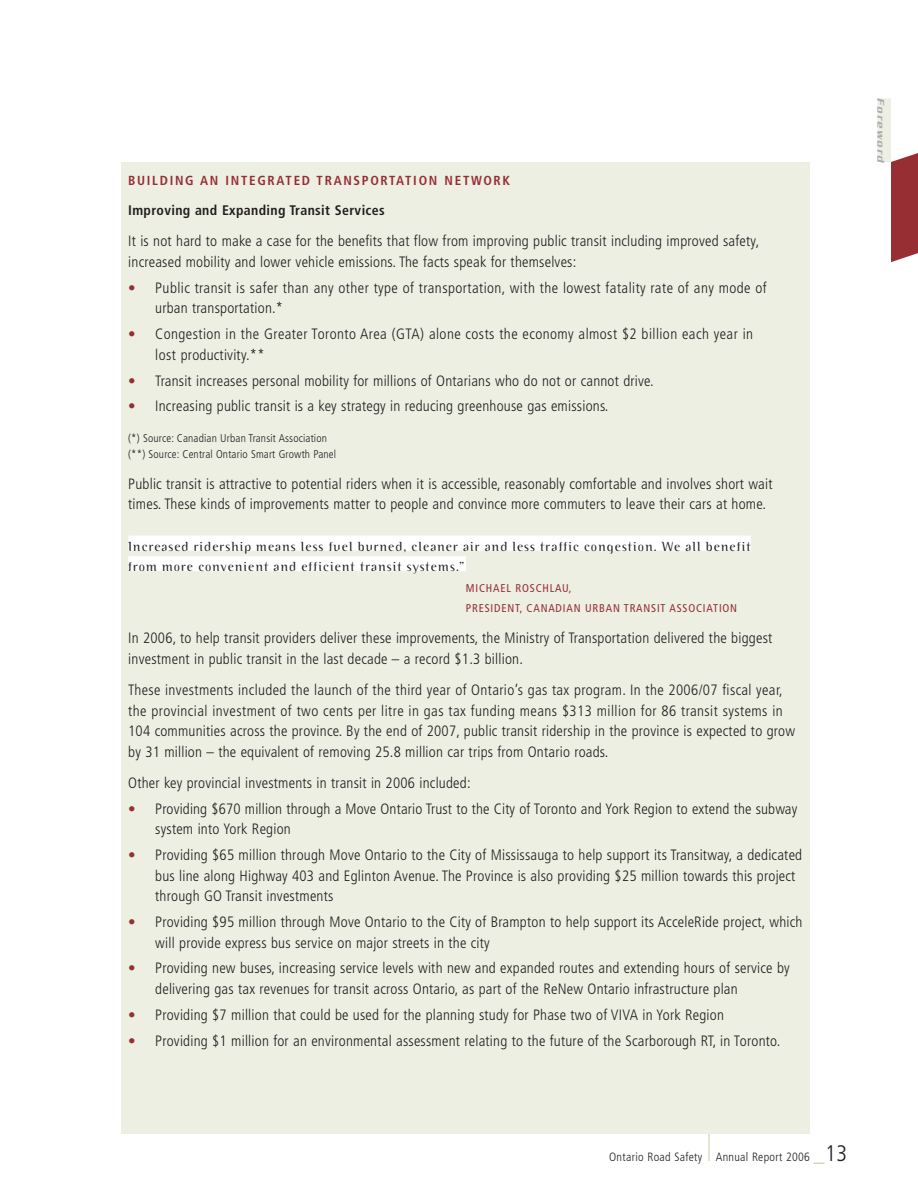
<style>
.page{position:relative;width:918px;height:1188px;background:#fff}
.page>*{position:absolute;margin:0;border:0;box-sizing:border-box;transform-origin:0 0}
.t1{font:300 condensed 15px/20.7px "Frutiger";letter-spacing:.015em;color:#231f20}
.t2{font:700 condensed 13.8px "Frutiger";letter-spacing:.025em;color:#231f20}
.t3{font:300 13.2px/20.7px "Binary ITC";letter-spacing:.085em;color:#231f20}
.t4{font:700 condensed 13.2px "Frutiger";letter-spacing:.13em;color:#962e34}
.t5{font:300 condensed 12px "Frutiger";letter-spacing:.025em;color:#231f20}
.t6{font:300 condensed 11.25px/15.5px "Frutiger";letter-spacing:.015em;color:#231f20}
.t7{font:condensed 11.25px/20.5px "Frutiger";letter-spacing:.07em;color:#962e34}
.t8{font:italic 500 10.5px "Serpentine";color:#a7a9ac}
.s1{color:#962e34}
.s2{font-size:22.5px;color:#c2cda6}
.s3{font-size:22.5px}
</style>
<div class="page">
<div style="left:122px;top:162px;width:688px;height:972px;background:#edefe3"></div>
<div style="left:128px;top:536px;width:623px;height:15px;background:#fff"></div>
<div style="left:128px;top:556px;width:338px;height:15px;background:#fff"></div>
<svg style="left:709px;top:1134px;width:1px;height:27px"></svg>
<div style="left:878px;top:98px;width:13px;height:64px;background:#edefe3"></div>
<svg style="left:891px;top:153px;width:27px;height:109px;background:#9e3e44"></svg>
<p class="t4" style="left:128px;top:175px;width:383px">BUILDING AN INTEGRATED TRANSPORTATION NETWORK</p>
<p class="t2" style="left:128px;top:205px;width:258px">Improving and Expanding Transit Services</p>
<p class="t1" style="left:128px;top:232px;width:633px">It is not hard to make a case for the benefits that flow from improving public transit including improved safety, increased mobility and lower vehicle emissions. The facts speak for themselves:</p>
<p class="t1" style="left:155px;top:278px;width:613px;text-indent:-27px"><span class="s1">•</span> Public transit is safer than any other type of transportation, with the lowest fatality rate of any mode of urban transportation.*</p>
<p class="t1" style="left:155px;top:325px;width:599px;text-indent:-27px"><span class="s1">•</span> Congestion in the Greater Toronto Area (GTA) alone costs the economy almost $2 billion each year in lost productivity.**</p>
<p class="t1" style="left:128px;top:371px;width:527px"><span class="s1">•</span> Transit increases personal mobility for millions of Ontarians who do not or cannot drive.</p>
<p class="t1" style="left:128px;top:397px;width:482px"><span class="s1">•</span> Increasing public transit is a key strategy in reducing greenhouse gas emissions.</p>
<p class="t6" style="left:128px;top:432px;width:209px">(*) Source: Canadian Urban Transit Association (**) Source: Central Ontario Smart Growth Panel</p>
<p class="t1" style="left:128px;top:474px;width:646px">Public transit is attractive to potential riders when it is accessible, reasonably comfortable and involves short wait times. These kinds of improvements matter to people and convince more commuters to leave their cars at home.</p>
<p class="t3" style="left:128px;top:537px;width:624px">Increased ridership means less fuel burned, cleaner air and less traffic congestion. We all benefit from more convenient and efficient transit systems.”</p>
<p class="t7" style="left:466px;top:579px;width:273px">MICHAEL ROSCHLAU,<br>PRESIDENT, CANADIAN URBAN TRANSIT ASSOCIATION</p>
<p class="t1" style="left:128px;top:629px;width:646px">In 2006, to help transit providers deliver these improvements, the Ministry of Transportation delivered the biggest investment in public transit in the last decade – a record $1.3 billion.</p>
<p class="t1" style="left:128px;top:681px;width:668px">These investments included the launch of the third year of Ontario’s gas tax program. In the 2006/07 fiscal year, the provincial investment of two cents per litre in gas tax funding means $313 million for 86 transit systems in 104 communities across the province. By the end of 2007, public transit ridership in the province is expected to grow by 31 million – the equivalent of removing 25.8 million car trips from Ontario roads.</p>
<p class="t1" style="left:128px;top:773px;width:344px">Other key provincial investments in transit in 2006 included:</p>
<p class="t1" style="left:155px;top:799px;width:644px;text-indent:-27px"><span class="s1">•</span> Providing $670 million through a Move Ontario Trust to the City of Toronto and York Region to extend the subway system into York Region</p>
<p class="t1" style="left:155px;top:846px;width:648px;text-indent:-27px"><span class="s1">•</span> Providing $65 million through Move Ontario to the City of Mississauga to help support its Transitway, a dedicated bus line along Highway 403 and Eglinton Avenue. The Province is also providing $25 million towards this project through GO Transit investments</p>
<p class="t1" style="left:155px;top:913px;width:649px;text-indent:-27px"><span class="s1">•</span> Providing $95 million through Move Ontario to the City of Brampton to help support its AcceleRide project, which will provide express bus service on major streets in the city</p>
<p class="t1" style="left:155px;top:959px;width:636px;text-indent:-27px"><span class="s1">•</span> Providing new buses, increasing service levels with new and expanded routes and extending hours of service by delivering gas tax revenues for transit across Ontario, as part of the ReNew Ontario infrastructure plan</p>
<p class="t1" style="left:128px;top:1005px;width:597px"><span class="s1">•</span> Providing $7 million that could be used for the planning study for Phase two of VIVA in York Region</p>
<p class="t1" style="left:128px;top:1031px;width:654px"><span class="s1">•</span> Providing $1 million for an environmental assessment relating to the future of the Scarborough RT, in Toronto.</p>
<p class="t8" style="left:884px;top:98px;width:65px;rotate:90deg">Foreword</p>
<p class="t5" style="left:609px;top:1152px;width:240px">Ontario Road Safety Annual Report 2006 <span class="s2">_</span><span class="s3">13</span></p>
</div>
